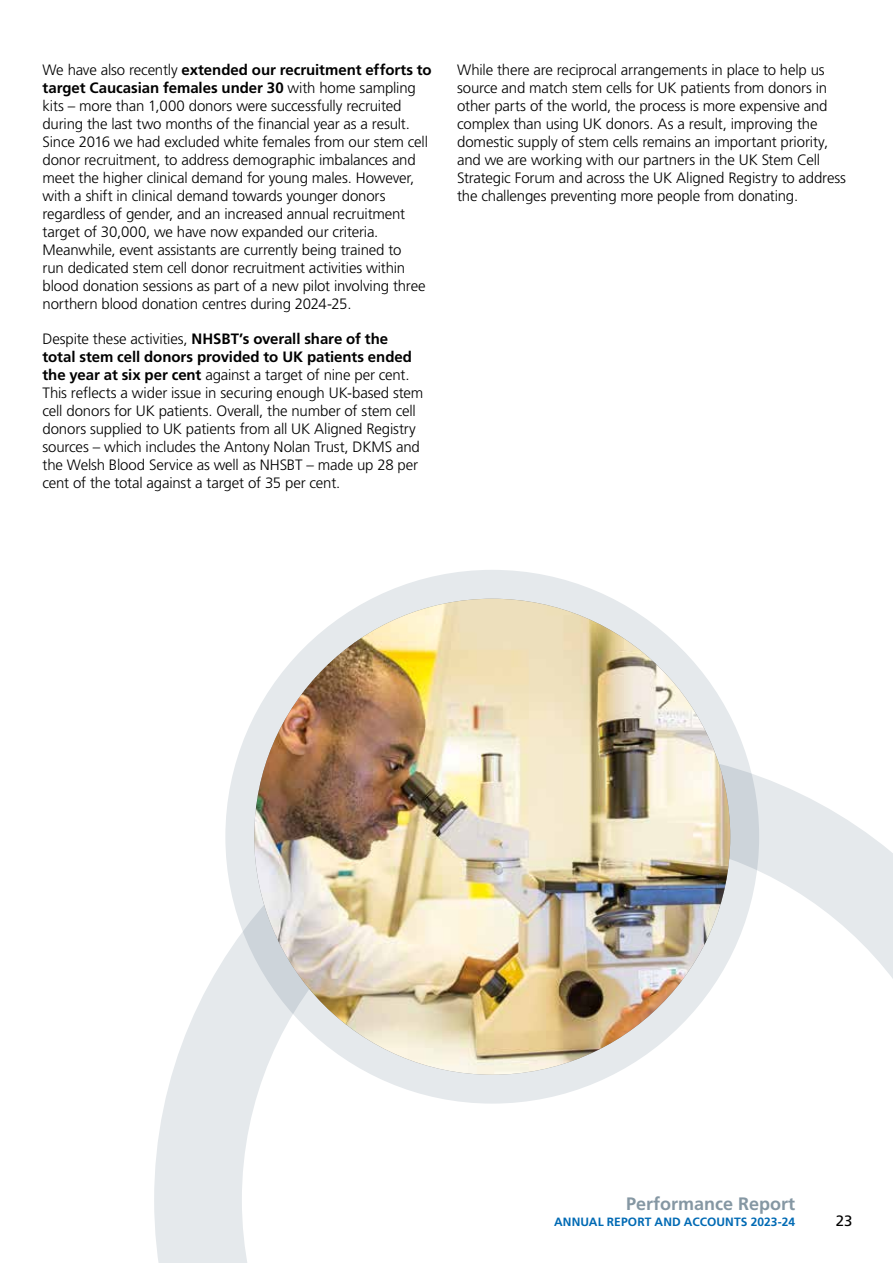
<style>
.page{position:relative;width:893px;height:1263px;background:#fff}
.page>*{position:absolute;margin:0;border:0;box-sizing:border-box;transform-origin:0 0}
.t1{font:700 18px "Frutiger LT Pro";color:#8597a3}
.Body_Copy{font:300 15px/18px "Frutiger LT Pro";letter-spacing:-.01em;color:#000}
.t2{font:15px "Frutiger LT Pro";color:#000}
.t3{font:700 12px "Frutiger LT Pro";letter-spacing:.01em;color:#006ab4}
.s1{font-weight:700}
</style>
<div class="page">
<svg style="left:154px;top:749px;width:739px;height:514px"></svg>
<img style="left:254px;top:599px;width:476px;height:476px;border-radius:238px">
<div style="left:225px;top:570px;width:534px;height:533px;border:29px solid #e5e9ec;border-radius:50%"></div>
<p class="Body_Copy" style="left:43px;top:61px;width:391px">We have also recently <span class="s1">extended our recruitment efforts to target Caucasian females under 30</span> with home sampling kits – more than 1,000 donors were successfully recruited during the last two months of the financial year as a result.<br>Since 2016 we had excluded white females from our stem cell donor recruitment, to address demographic imbalances and meet the higher clinical demand for young males. However, with a shift in clinical demand towards younger donors regardless of gender, and an increased annual recruitment target of 30,000, we have now expanded our criteria.<br>Meanwhile, event assistants are currently being trained to<br>run dedicated stem cell donor recruitment activities within blood donation sessions as part of a new pilot involving three northern blood donation centres during 2024-25.</p>
<p class="Body_Copy" style="left:43px;top:330px;width:382px">Despite these activities, <span class="s1">NHSBT’s overall share of the total stem cell donors provided to UK patients ended the year at six per cent</span> against a target of nine per cent.<br>This reflects a wider issue in securing enough UK-based stem cell donors for UK patients. Overall, the number of stem cell donors supplied to UK patients from all UK Aligned Registry sources – which includes the Antony Nolan Trust, DKMS and the Welsh Blood Service as well as NHSBT – made up 28 per cent of the total against a target of 35 per cent.</p>
<p class="Body_Copy" style="left:457px;top:61px;width:390px">While there are reciprocal arrangements in place to help us source and match stem cells for UK patients from donors in other parts of the world, the process is more expensive and complex than using UK donors. As a result, improving the domestic supply of stem cells remains an important priority, and we are working with our partners in the UK Stem Cell Strategic Forum and across the UK Aligned Registry to address the challenges preventing more people from donating.</p>
<p class="t1" style="left:626px;top:1193px;width:171px">Performance Report</p>
<p class="t3" style="left:554px;top:1214px;width:243px">ANNUAL REPORT AND ACCOUNTS 2023-24</p>
<p class="t2" style="left:836px;top:1212px;width:18px">23</p>
</div>
